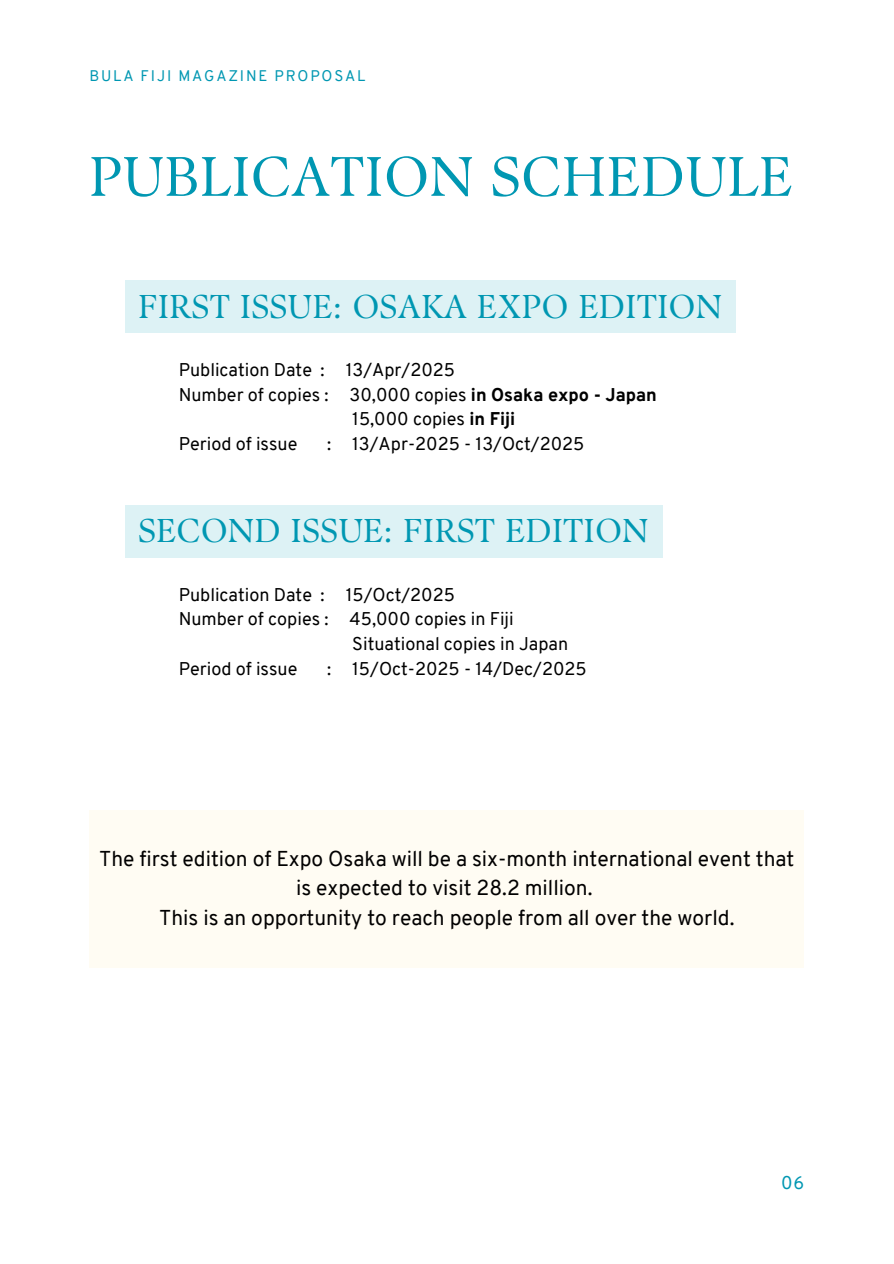
<style>
.page{position:relative;width:894px;height:1264px;background:#fff}
.page>*{position:absolute;margin:0;border:0;box-sizing:border-box;transform-origin:0 0}
.t1{font:55.5px "TY Serif D";letter-spacing:.02em;color:#0097b2}
.t2{font:33px "TY Serif D";letter-spacing:.02em;color:#0097b2}
.t3{font:21px/29.2px "Overpass";color:#000;text-align:center}
.t4{font:18px "Overpass";color:#000}
.t5{font:18px "Overpass";color:#0097b2}
.t6{font:15px "Overpass";letter-spacing:.12em;color:#0097b2}
.s1{font-weight:800}
</style>
<div class="page">
<div style="left:89px;top:810px;width:714px;height:158px;background:#fffcf3"></div>
<div style="left:125px;top:280px;width:610px;height:53px;background:#ddf2f5"></div>
<div style="left:125px;top:505px;width:537px;height:53px;background:#ddf2f5"></div>
<p class="t6" style="left:89px;top:69px;width:277px">BULA FIJI MAGAZINE PROPOSAL</p>
<h2 class="t1" style="left:89px;top:143px;width:704px">PUBLICATION SCHEDULE</h2>
<h4 class="t2" style="left:138px;top:286px;width:584px">FIRST ISSUE: OSAKA EXPO EDITION</h4>
<h2 class="t4" style="left:179px;top:362px;width:278px">Publication Date : 13/Apr/2025</h2>
<h2 class="t4" style="left:179px;top:387px;width:479px">Number of copies : 30,000 copies <span class="s1">in Osaka expo - Japan</span></h2>
<h2 class="t4" style="left:352px;top:412px;width:164px">15,000 copies <span class="s1">in Fiji</span></h2>
<h2 class="t4" style="left:179px;top:436px;width:120px">Period of issue</h2>
<h2 class="t4" style="left:327px;top:436px;width:259px">: 13/Apr-2025 - 13/Oct/2025</h2>
<h4 class="t2" style="left:138px;top:511px;width:511px">SECOND ISSUE: FIRST EDITION</h4>
<h3 class="t4" style="left:179px;top:587px;width:278px">Publication Date : 15/Oct/2025</h3>
<h3 class="t4" style="left:179px;top:612px;width:336px">Number of copies : 45,000 copies in Fiji</h3>
<h3 class="t4" style="left:352px;top:636px;width:217px">Situational copies in Japan</h3>
<h3 class="t4" style="left:179px;top:661px;width:120px">Period of issue</h3>
<h3 class="t4" style="left:327px;top:661px;width:261px">: 15/Oct-2025 - 14/Dec/2025</h3>
<p class="t3" style="left:99px;top:846px;width:696px">The first edition of Expo Osaka will be a six-month international event that is expected to visit 28.2 million.<br>This is an opportunity to reach people from all over the world.</p>
<h1 class="t5" style="left:780px;top:1175px;width:25px">06</h1>
</div>
